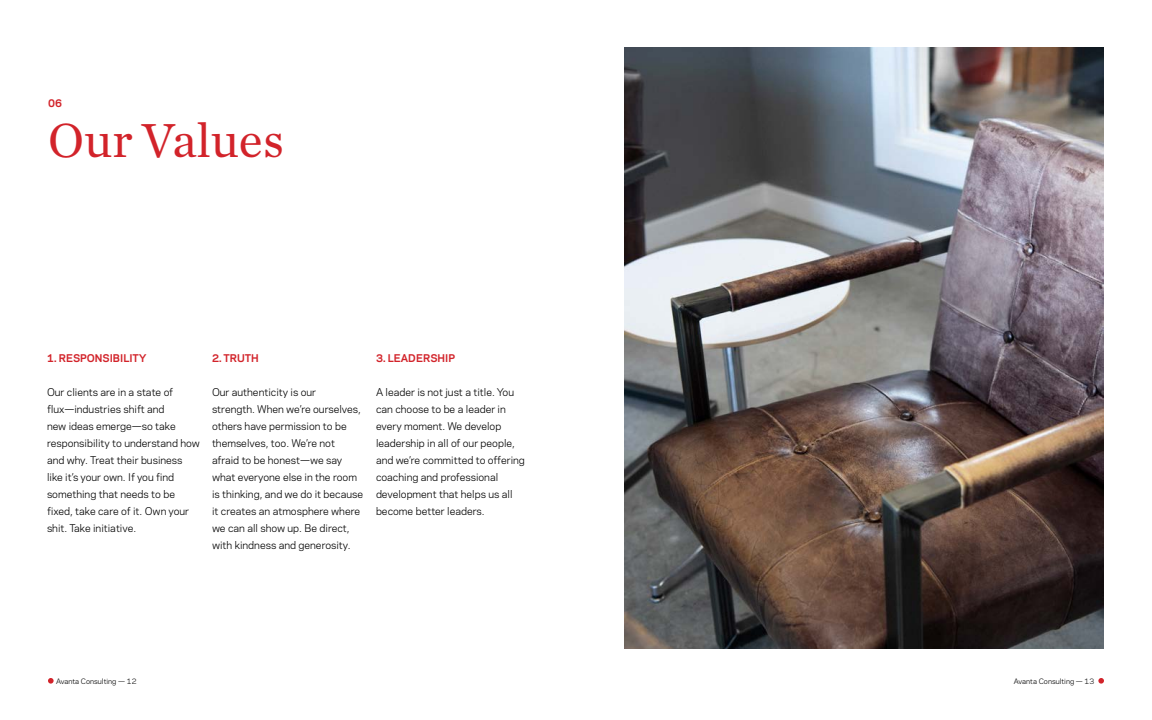
<style>
.page{position:relative;width:1152px;height:720px;background:#fff}
.page>*{position:absolute;margin:0;border:0;box-sizing:border-box;transform-origin:0 0}
.t1{font:50px "Chronicle Text G1";color:#d2232a}
.t2{font:10px/17px "Galaxie Polaris";color:#000}
.t3{font:700 10px "Galaxie Polaris";color:#d2232a}
.t4{font:7px "Galaxie Polaris";color:#000}
</style>
<div class="page">
<svg style="left:48px;top:678px;width:6px;height:6px"></svg>
<svg style="left:1098px;top:678px;width:6px;height:6px"></svg>
<img style="left:624px;top:48px;width:480px;height:600px">
<p class="t3" style="left:48px;top:96px;width:15px">06</p>
<h1 class="t1" style="left:48px;top:103px;width:238px">Our Values</h1>
<p class="t3" style="left:47px;top:350px;width:101px">1. RESPONSIBILITY</p>
<p class="t2" style="left:47px;top:383px;width:154px">Our clients are in a state of flux—industries shift and<br>new ideas emerge—so take responsibility to understand how and why. Treat their business like it’s your own. If you find something that needs to be fixed, take care of it. Own your shit. Take initiative.</p>
<p class="t3" style="left:212px;top:350px;width:48px">2. TRUTH</p>
<p class="t2" style="left:212px;top:383px;width:153px">Our authenticity is our<br>strength. When we’re ourselves, others have permission to be themselves, too. We’re not afraid to be honest—we say what everyone else in the room is thinking, and we do it because it creates an atmosphere where we can all show up. Be direct, with kindness and generosity.</p>
<p class="t3" style="left:376px;top:350px;width:81px">3. LEADERSHIP</p>
<p class="t2" style="left:376px;top:383px;width:150px">A leader is not just a title. You can choose to be a leader in every moment. We develop leadership in all of our people, and we’re committed to offering coaching and professional development that helps us all become better leaders.</p>
<p class="t4" style="left:56px;top:676px;width:82px">Avanta Consulting — 12</p>
<p class="t4" style="left:1014px;top:676px;width:82px">Avanta Consulting — 13</p>
</div>
